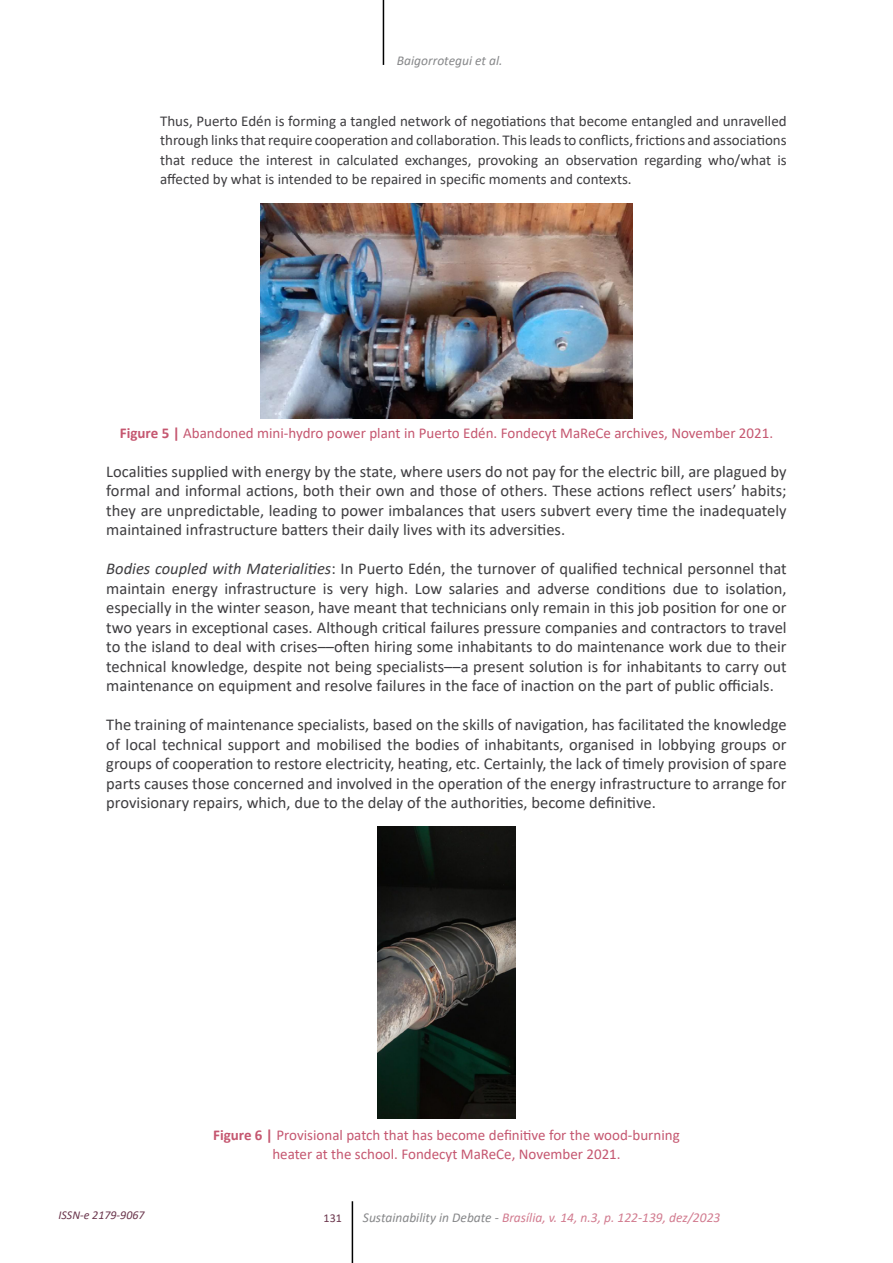
<style>
.page{position:relative;width:893px;height:1263px;background:#fff}
.page>*{position:absolute;margin:0;border:0;box-sizing:border-box;transform-origin:0 0}
.t1{font:16.5px/19.5px "Calibri";color:#3e3d40;text-align:justify}
.t2{font:15px/19.5px "Calibri";color:#3e3d40;text-align:justify}
.t3{font:15px/19.5px "Calibri";color:#c55770;text-align:center}
.t4{font:italic 13.5px "Calibri";color:#d27c90}
.t5{font:italic 13.5px "Calibri";color:#87888a}
.t6{font:italic 12px "Calibri";color:#6a354c}
.t7{font:12px "Calibri";color:#6a354c}
.s1{font-weight:700}
.s2{font-style:italic}
.s3{color:#87888a}
</style>
<div class="page">
<hr style="left:383px;top:0;width:1px;height:65px;background:#000">
<hr style="left:352px;top:1201px;width:1px;height:62px;background:#000">
<img style="left:260px;top:204px;width:373px;height:214px">
<img style="left:377px;top:826px;width:139px;height:293px">
<p class="t5" style="left:397px;top:51px;width:107px">Baigorrotegui et al.</p>
<p class="t2" style="left:160px;top:111px;width:628px">Thus, Puerto Edén is forming a tangled network of negotiations that become entangled and unravelled through links that require cooperation and collaboration. This leads to conflicts, frictions and associations that reduce the interest in calculated exchanges, provoking an observation regarding who/what is affected by what is intended to be repaired in specific moments and contexts.</p>
<p class="t3" style="left:120px;top:423px;width:655px"><span class="s1">Figure 5 |</span> Abandoned mini-hydro power plant in Puerto Edén. Fondecyt MaReCe archives, November 2021.</p>
<p class="t1" style="left:106px;top:461px;width:682px">Localities supplied with energy by the state, where users do not pay for the electric bill, are plagued by formal and informal actions, both their own and those of others. These actions reflect users’ habits; they are unpredictable, leading to power imbalances that users subvert every time the inadequately maintained infrastructure batters their daily lives with its adversities.</p>
<p class="t1" style="left:106px;top:559px;width:682px"><span class="s2">Bodies coupled with Materialities</span>: In Puerto Edén, the turnover of qualified technical personnel that maintain energy infrastructure is very high. Low salaries and adverse conditions due to isolation, especially in the winter season, have meant that technicians only remain in this job position for one or two years in exceptional cases. Although critical failures pressure companies and contractors to travel to the island to deal with crises––often hiring some inhabitants to do maintenance work due to their technical knowledge, despite not being specialists––a present solution is for inhabitants to carry out maintenance on equipment and resolve failures in the face of inaction on the part of public officials.</p>
<p class="t1" style="left:106px;top:715px;width:682px">The training of maintenance specialists, based on the skills of navigation, has facilitated the knowledge of local technical support and mobilised the bodies of inhabitants, organised in lobbying groups or groups of cooperation to restore electricity, heating, etc. Certainly, the lack of timely provision of spare parts causes those concerned and involved in the operation of the energy infrastructure to arrange for provisionary repairs, which, due to the delay of the authorities, become definitive.</p>
<p class="t3" style="left:213px;top:1125px;width:468px"><span class="s1">Figure 6 |</span> Provisional patch that has become definitive for the wood-burning heater at the school. Fondecyt MaReCe, November 2021.</p>
<p class="t6" style="left:59px;top:1207px;width:88px">ISSN-e 2179-9067</p>
<p class="t7" style="left:324px;top:1209px;width:20px">131</p>
<p class="t4" style="left:363px;top:1208px;width:359px"><span class="s3">Sustainability in Debate -</span> Brasília, v. 14, n.3, p. 122-139, dez/2023</p>
</div>
